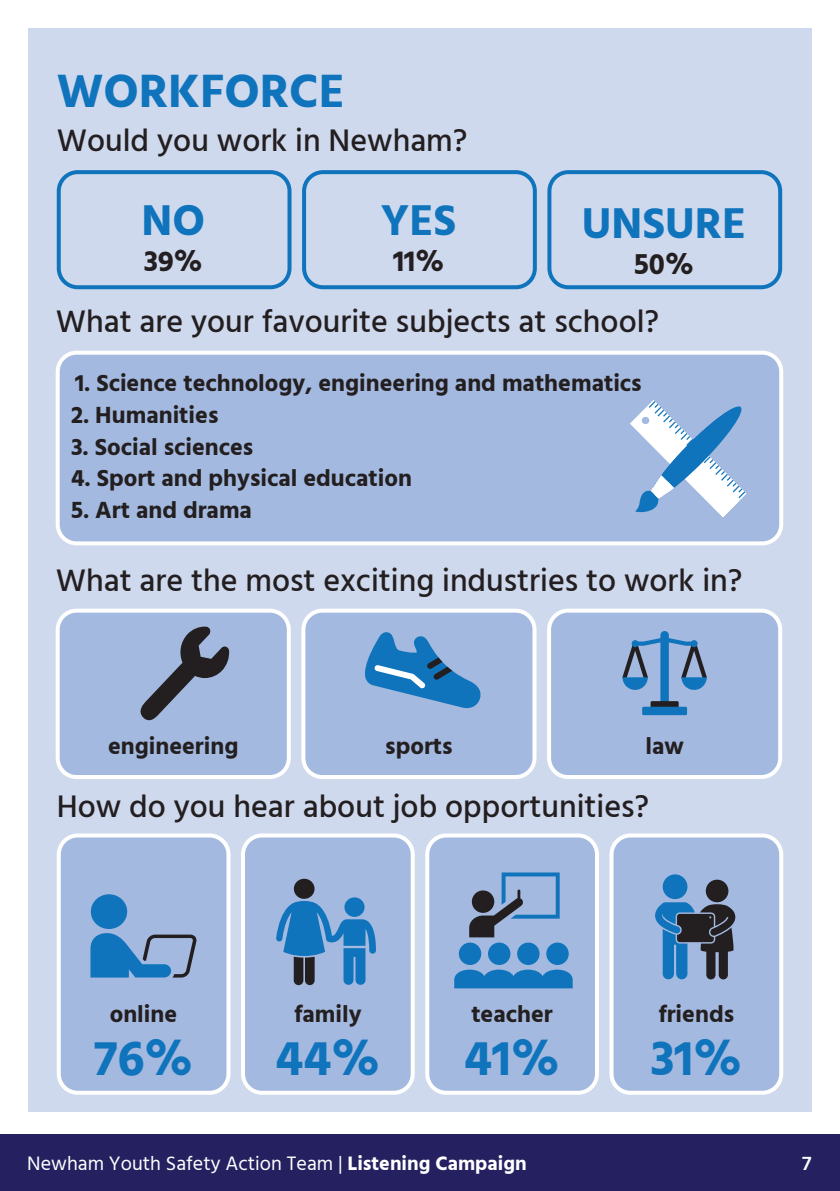
<style>
.page{position:relative;width:840px;height:1191px;background:#fff}
.page>*{position:absolute;margin:0;border:0;box-sizing:border-box;transform-origin:0 0}
.BODY{font:700 49.8px "Hind";color:#1074bc}
.Big_HEAD{font:700 48px "Hind";color:#1074bc}
.BODY-2{font:700 44.2px "Hind";color:#1074bc}
.BODY-3{font:500 32px "Hind";color:#231f20}
.BODY-4{font:700 29.6px "Hind";color:#231f20}
.BODY-5{font:700 24px "Hind";color:#231f20}
.t1{font:20px "Hind";color:#fff}
.t2{font:600 20px "Hind";color:#fff}
.s1{font-weight:700}
</style>
<div class="page">
<div style="left:0;top:1134px;width:839px;height:57px;background:#252161"></div>
<div style="left:28px;top:28px;width:783px;height:1083px;background:#cfd9ed"></div>
<div style="left:57px;top:170px;width:234px;height:119px;border:4px solid #1074bc;border-radius:19px"></div>
<div style="left:302px;top:170px;width:234px;height:119px;border:4px solid #1074bc;border-radius:19px"></div>
<div style="left:547px;top:170px;width:234px;height:119px;border:4px solid #1074bc;border-radius:19px"></div>
<div style="left:58px;top:610px;width:230px;height:167px;background:#a4b9df;border-radius:19px"></div>
<div style="left:56px;top:608px;width:234px;height:171px;border:4px solid #fff;border-radius:19px"></div>
<div style="left:548px;top:610px;width:231px;height:167px;background:#a4b9df;border-radius:19px"></div>
<div style="left:546px;top:608px;width:235px;height:171px;border:4px solid #fff;border-radius:19px"></div>
<div style="left:303px;top:610px;width:231px;height:167px;background:#a4b9df;border-radius:19px"></div>
<div style="left:301px;top:608px;width:235px;height:171px;border:4px solid #fff;border-radius:19px"></div>
<svg style="left:622px;top:637px;width:84px;height:53px"></svg>
<div style="left:660px;top:631px;width:8px;height:77px;background:#1074bc;border-radius:4px"></div>
<div style="left:650px;top:701px;width:28px;height:8px;background:#231f20"></div>
<div style="left:641px;top:706px;width:45px;height:9px;background:#1074bc"></div>
<div style="left:631px;top:640px;width:7px;height:7px;background:#1074bc;border-radius:50%"></div>
<div style="left:690px;top:640px;width:7px;height:7px;background:#1074bc;border-radius:50%"></div>
<svg style="left:140px;top:626px;width:89px;height:94px"></svg>
<svg style="left:365px;top:632px;width:116px;height:77px"></svg>
<div style="left:58px;top:353px;width:722px;height:190px;background:#a4b9df;border-radius:19px"></div>
<div style="left:56px;top:351px;width:726px;height:194px;border:4px solid #fff;border-radius:19px"></div>
<div style="left:59px;top:835px;width:169px;height:257px;background:#a4b9df;border-radius:19px"></div>
<div style="left:57px;top:833px;width:173px;height:261px;border:4px solid #fff;border-radius:19px"></div>
<div style="left:243px;top:835px;width:169px;height:257px;background:#a4b9df;border-radius:19px"></div>
<div style="left:241px;top:833px;width:173px;height:261px;border:4px solid #fff;border-radius:19px"></div>
<div style="left:427px;top:835px;width:169px;height:257px;background:#a4b9df;border-radius:19px"></div>
<div style="left:425px;top:833px;width:173px;height:261px;border:4px solid #fff;border-radius:19px"></div>
<div style="left:611px;top:835px;width:169px;height:257px;background:#a4b9df;border-radius:19px"></div>
<div style="left:609px;top:833px;width:173px;height:261px;border:4px solid #fff;border-radius:19px"></div>
<div style="left:91px;top:894px;width:36px;height:35px;background:#1074bc;border-radius:50%"></div>
<svg style="left:90px;top:933px;width:107px;height:44px"></svg>
<svg style="left:469px;top:872px;width:90px;height:65px"></svg>
<div style="left:458px;top:942px;width:23px;height:23px;background:#1074bc;border-radius:50%"></div>
<div style="left:487px;top:942px;width:23px;height:23px;background:#1074bc;border-radius:50%"></div>
<div style="left:517px;top:942px;width:22px;height:23px;background:#1074bc;border-radius:50%"></div>
<div style="left:546px;top:942px;width:22px;height:23px;background:#1074bc;border-radius:50%"></div>
<svg style="left:454px;top:969px;width:118px;height:19px;background:#227cc0"></svg>
<div style="left:705px;top:879px;width:23px;height:23px;background:#231f20;border-radius:50%"></div>
<div style="left:662px;top:874px;width:25px;height:25px;background:#1074bc;border-radius:50%"></div>
<svg style="left:655px;top:902px;width:80px;height:77px"></svg>
<svg style="left:276px;top:878px;width:100px;height:107px"></svg>
<svg style="left:630px;top:400px;width:116px;height:117px"></svg>
<p class="Big_HEAD" style="left:57px;top:63px;width:289px">WORKFORCE</p>
<p class="BODY-3" style="left:57px;top:119px;width:412px">Would you work in Newham?</p>
<p class="BODY-2" style="left:141px;top:194px;width:65px">NO</p>
<p class="BODY-4" style="left:144px;top:243px;width:60px">39%</p>
<p class="BODY-2" style="left:381px;top:194px;width:77px">YES</p>
<p class="BODY-4" style="left:393px;top:243px;width:53px">11%</p>
<p class="BODY-2" style="left:581px;top:197px;width:166px">UNSURE</p>
<p class="BODY-4" style="left:633px;top:246px;width:61px">50%</p>
<p class="BODY-3" style="left:56px;top:299px;width:604px">What are your favourite subjects at school?</p>
<p class="BODY-5" style="left:75px;top:369px;width:568px">1. Science technology, engineering and mathematics</p>
<p class="BODY-5" style="left:71px;top:401px;width:149px">2. Humanities</p>
<p class="BODY-5" style="left:71px;top:432px;width:184px">3. Social sciences</p>
<p class="BODY-5" style="left:71px;top:464px;width:342px">4. Sport and physical education</p>
<p class="BODY-5" style="left:71px;top:496px;width:182px">5. Art and drama</p>
<p class="BODY-3" style="left:56px;top:559px;width:687px">What are the most exciting industries to work in?</p>
<p class="BODY-5" style="left:108px;top:732px;width:132px">engineering</p>
<p class="BODY-5" style="left:385px;top:732px;width:69px">sports</p>
<p class="BODY-5" style="left:645px;top:732px;width:40px">law</p>
<p class="BODY-3" style="left:57px;top:784px;width:593px">How do you hear about job opportunities?</p>
<p class="BODY-5" style="left:110px;top:1000px;width:69px">online</p>
<p class="BODY" style="left:94px;top:1028px;width:101px">76%</p>
<p class="BODY-5" style="left:294px;top:1000px;width:69px">family</p>
<p class="BODY" style="left:275px;top:1028px;width:106px">44%</p>
<p class="BODY-5" style="left:471px;top:1000px;width:83px">teacher</p>
<p class="BODY" style="left:464px;top:1028px;width:97px">41%</p>
<p class="BODY-5" style="left:658px;top:1000px;width:77px">friends</p>
<p class="BODY" style="left:650px;top:1028px;width:93px">31%</p>
<p class="t1" style="left:27px;top:1149px;width:500px">Newham Youth Safety Action Team | <span class="s1">Listening Campaign</span></p>
<p class="t2" style="left:801px;top:1149px;width:11px">7</p>
</div>
